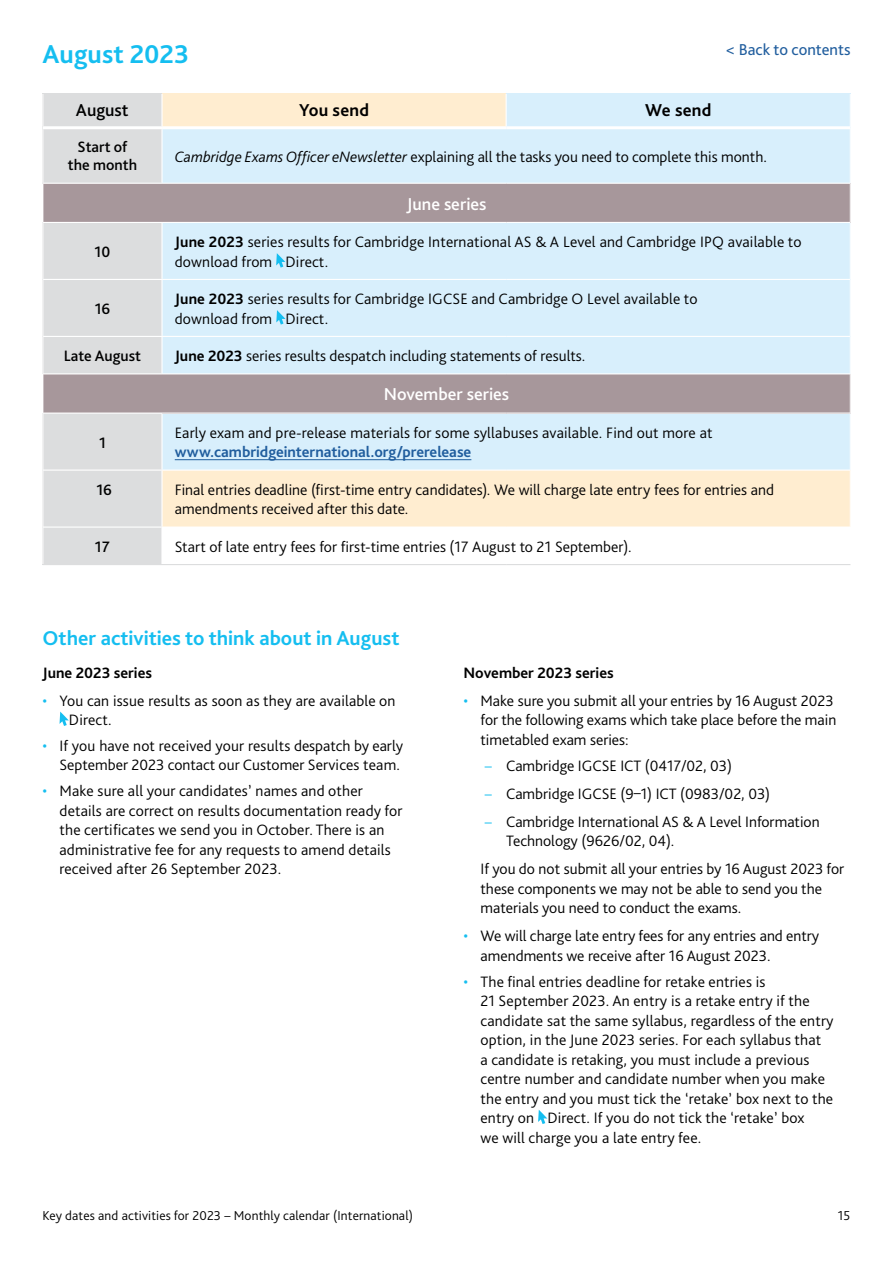
<style>
.page{position:relative;width:893px;height:1263px;background:#fff}
.page>*{position:absolute;margin:0;border:0;box-sizing:border-box;transform-origin:0 0}
.t1{font:700 27px "Bliss Pro";color:#15bef0}
.t2{font:700 21px "Bliss Pro";color:#15bef0}
.t3{font:500 18px "Bliss Pro";color:#fff}
.t4{font:700 18px "Bliss Pro";letter-spacing:.01em;color:#000}
.t5{font:500 18px "Bliss Pro";letter-spacing:-.005em;color:#000}
.t6{font:16.5px "Bliss Pro";color:#215e9e}
.t7{font:300 15.75px/19.5px "Bliss Pro";letter-spacing:.01em;color:#000}
.t8{font:500 15.75px/18px "Bliss Pro";color:#000;text-align:center}
.t9{font:700 15.75px "Bliss Pro";color:#000}
.t10{font:300 13.5px "Bliss Pro";letter-spacing:.01em;color:#000}
.s1{font-style:italic}
.s2{font-weight:700}
.s3{font-weight:700;color:#215e9e}
.s4{color:#15bef0}
</style>
<div class="page">
<div style="left:162px;top:470px;width:688px;height:57px;background:#ffedd0"></div>
<div style="left:43px;top:94px;width:119px;height:34px;background:#dcddde"></div>
<div style="left:43px;top:128px;width:119px;height:55px;background:#dcddde"></div>
<div style="left:162px;top:94px;width:344px;height:34px;background:#ffedd0"></div>
<div style="left:506px;top:94px;width:344px;height:34px;background:#d8effc"></div>
<div style="left:162px;top:128px;width:688px;height:55px;background:#d8effc"></div>
<div style="left:162px;top:222px;width:688px;height:57px;background:#d8effc"></div>
<div style="left:162px;top:279px;width:688px;height:57px;background:#d8effc"></div>
<div style="left:162px;top:336px;width:688px;height:38px;background:#d8effc"></div>
<div style="left:162px;top:413px;width:688px;height:57px;background:#d8effc"></div>
<div style="left:43px;top:183px;width:807px;height:39px;background:#a7979b"></div>
<div style="left:43px;top:374px;width:807px;height:39px;background:#a7979b"></div>
<div style="left:43px;top:222px;width:119px;height:57px;background:#dcddde"></div>
<div style="left:43px;top:279px;width:119px;height:57px;background:#dcddde"></div>
<div style="left:43px;top:336px;width:119px;height:38px;background:#dcddde"></div>
<div style="left:43px;top:413px;width:119px;height:57px;background:#dcddde"></div>
<div style="left:43px;top:470px;width:119px;height:57px;background:#dcddde"></div>
<div style="left:43px;top:527px;width:119px;height:38px;background:#dcddde"></div>
<hr style="left:161px;top:94px;width:2px;height:32px;background:#fff">
<hr style="left:506px;top:94px;width:1px;height:32px;background:#fff">
<hr style="left:161px;top:129px;width:2px;height:54px;background:#fff">
<hr style="left:43px;top:183px;width:119px;height:1px;background:#fff">
<hr style="left:162px;top:183px;width:344px;height:1px;background:#fff">
<hr style="left:506px;top:183px;width:344px;height:1px;background:#fff">
<hr style="left:43px;top:222px;width:119px;height:1px;background:#fff">
<hr style="left:162px;top:222px;width:344px;height:1px;background:#fff">
<hr style="left:161px;top:223px;width:2px;height:56px;background:#fff">
<hr style="left:506px;top:222px;width:344px;height:1px;background:#fff">
<hr style="left:43px;top:279px;width:119px;height:1px;background:#fff">
<hr style="left:162px;top:279px;width:344px;height:1px;background:#fff">
<hr style="left:161px;top:280px;width:2px;height:56px;background:#fff">
<hr style="left:506px;top:279px;width:344px;height:1px;background:#fff">
<hr style="left:43px;top:336px;width:119px;height:1px;background:#fff">
<hr style="left:162px;top:336px;width:344px;height:1px;background:#fff">
<hr style="left:161px;top:337px;width:2px;height:36px;background:#fff">
<hr style="left:506px;top:336px;width:344px;height:1px;background:#fff">
<hr style="left:43px;top:373px;width:119px;height:1px;background:#fff">
<hr style="left:162px;top:373px;width:344px;height:1px;background:#fff">
<hr style="left:506px;top:373px;width:344px;height:1px;background:#fff">
<hr style="left:43px;top:412px;width:119px;height:2px;background:#fff">
<hr style="left:162px;top:412px;width:344px;height:2px;background:#fff">
<hr style="left:161px;top:414px;width:2px;height:55px;background:#fff">
<hr style="left:506px;top:412px;width:344px;height:2px;background:#fff">
<hr style="left:43px;top:469px;width:119px;height:2px;background:#fff">
<hr style="left:162px;top:469px;width:344px;height:2px;background:#fff">
<hr style="left:161px;top:471px;width:2px;height:55px;background:#fff">
<hr style="left:506px;top:469px;width:344px;height:2px;background:#fff">
<hr style="left:43px;top:526px;width:119px;height:2px;background:#fff">
<hr style="left:162px;top:526px;width:344px;height:2px;background:#fff">
<hr style="left:161px;top:528px;width:2px;height:36px;background:#fff">
<hr style="left:506px;top:526px;width:344px;height:2px;background:#fff">
<hr style="left:43px;top:126px;width:119px;height:3px;background:#fff">
<hr style="left:162px;top:126px;width:344px;height:3px;background:#fff">
<hr style="left:506px;top:126px;width:344px;height:3px;background:#fff">
<hr style="left:162px;top:564px;width:344px;height:1px;background:#dcddde">
<hr style="left:506px;top:564px;width:344px;height:1px;background:#dcddde">
<hr style="left:43px;top:94px;width:1px;height:32px;background:#fff">
<hr style="left:43px;top:184px;width:1px;height:38px;background:#fff">
<hr style="left:43px;top:374px;width:1px;height:39px;background:#fff">
<hr style="left:43px;top:222px;width:1px;height:57px;background:#fff">
<hr style="left:43px;top:279px;width:1px;height:57px;background:#fff">
<hr style="left:43px;top:336px;width:1px;height:38px;background:#fff">
<hr style="left:43px;top:413px;width:1px;height:57px;background:#fff">
<hr style="left:43px;top:470px;width:1px;height:57px;background:#fff">
<hr style="left:43px;top:527px;width:1px;height:37px;background:#fff">
<hr style="left:43px;top:129px;width:1px;height:54px;background:#fff">
<svg style="left:276px;top:253px;width:9px;height:15px"></svg>
<svg style="left:276px;top:310px;width:10px;height:15px"></svg>
<hr style="left:175px;top:459px;width:296px;height:1px;background:#215e9e">
<svg style="left:60px;top:711px;width:9px;height:15px"></svg>
<svg style="left:538px;top:1110px;width:9px;height:14px"></svg>
<h2 class="t1" style="left:43px;top:37px;width:148px">August 2023</h2>
<p class="t6" style="left:726px;top:39px;width:126px">&lt; Back to contents</p>
<p class="t5" style="left:76px;top:98px;width:54px">August</p>
<p class="t4" style="left:299px;top:98px;width:71px">You send</p>
<p class="t4" style="left:645px;top:98px;width:68px">We send</p>
<p class="t7" style="left:175px;top:146px;width:594px"><span class="s1">Cambridge Exams Offcer eNewsletter</span> explaining all the tasks you need to complete this month.</p>
<p class="t8" style="left:68px;top:138px;width:71px">Start of the month</p>
<p class="t3" style="left:407px;top:193px;width:81px">June series</p>
<p class="t8" style="left:95px;top:243px;width:17px">10</p>
<p class="t7" style="left:175px;top:232px;width:628px"><span class="s2">June 2023</span> series results for Cambridge International AS &amp; A Level and Cambridge IPQ available to download from Direct.</p>
<p class="t7" style="left:175px;top:289px;width:524px"><span class="s2">June 2023</span> series results for Cambridge IGCSE and Cambridge O Level available to download from Direct.</p>
<p class="t7" style="left:175px;top:346px;width:412px"><span class="s2">June 2023</span> series results despatch including statements of results.</p>
<p class="t8" style="left:95px;top:300px;width:17px">16</p>
<p class="t8" style="left:64px;top:347px;width:79px">Late August</p>
<p class="t3" style="left:384px;top:383px;width:127px">November series</p>
<p class="t8" style="left:99px;top:433px;width:8px">1</p>
<p class="t7" style="left:175px;top:423px;width:539px">Early exam and pre-release materials for some syllabuses available. Find out more at <span class="s3">www.cambridgeinternational.org/prerelease</span></p>
<p class="t7" style="left:175px;top:480px;width:601px">Final entries deadline (frst-time entry candidates). We will charge late entry fees for entries and amendments received after this date.</p>
<p class="t7" style="left:175px;top:537px;width:458px">Start of late entry fees for frst-time entries (17 August to 21 September).</p>
<p class="t8" style="left:96px;top:481px;width:17px">16</p>
<p class="t8" style="left:95px;top:538px;width:16px">17</p>
<h3 class="t2" style="left:43px;top:625px;width:359px">Other activities to think about in August</h3>
<h5 class="t9" style="left:43px;top:662px;width:111px">June 2023 series</h5>
<p class="t7" style="left:69px;top:690px;width:328px;text-indent:-26px"><span class="s4">•</span> You can issue results as soon as they are available on<br>Direct.</p>
<p class="t7" style="left:43px;top:736px;width:362px;text-align:right"><span class="s4">•</span> If you have not received your results despatch by early<br>September 2023 contact our Customer Services team.</p>
<p class="t7" style="left:60px;top:781px;width:345px;text-indent:-17px"><span class="s4">•</span> Make sure all your candidates’ names and other details are correct on results documentation ready for the certifcates we send you in October. There is an administrative fee for any requests to amend details received after 26 September 2023.</p>
<h5 class="t9" style="left:463px;top:663px;width:152px">November 2023 series</h5>
<p class="t7" style="left:480px;top:691px;width:357px;text-indent:-17px"><span class="s4">•</span> Make sure you submit all your entries by 16 August 2023 for the following exams which take place before the main timetabled exam series:</p>
<p class="t7" style="left:485px;top:756px;width:249px"><span class="s4">–</span> Cambridge IGCSE ICT (0417/02, 03)</p>
<p class="t7" style="left:485px;top:784px;width:287px"><span class="s4">–</span> Cambridge IGCSE (9–1) ICT (0983/02, 03)</p>
<p class="t7" style="left:506px;top:812px;width:315px;text-indent:-21px"><span class="s4">–</span> Cambridge International AS &amp; A Level Information<br>Technology (9626/02, 04).</p>
<p class="t7" style="left:480px;top:859px;width:365px">If you do not submit all your entries by 16 August 2023 for these components we may not be able to send you the materials you need to conduct the exams.</p>
<p class="t7" style="left:480px;top:926px;width:340px;text-indent:-17px"><span class="s4">•</span> We will charge late entry fees for any entries and entry amendments we receive after 16 August 2023.</p>
<p class="t7" style="left:480px;top:972px;width:355px;text-indent:-17px"><span class="s4">•</span> The fnal entries deadline for retake entries is<br>21 September 2023. An entry is a retake entry if the candidate sat the same syllabus, regardless of the entry option, in the June 2023 series. For each syllabus that<br>a candidate is retaking, you must include a previous centre number and candidate number when you make the entry and you must tick the ‘retake’ box next to the entry on Direct. If you do not tick the ‘retake’ box<br>we will charge you a late entry fee.</p>
<p class="t10" style="left:43px;top:1207px;width:372px">Key dates and activities for 2023 – Monthly calendar (International)</p>
<p class="t10" style="left:838px;top:1207px;width:14px">15</p>
</div>
